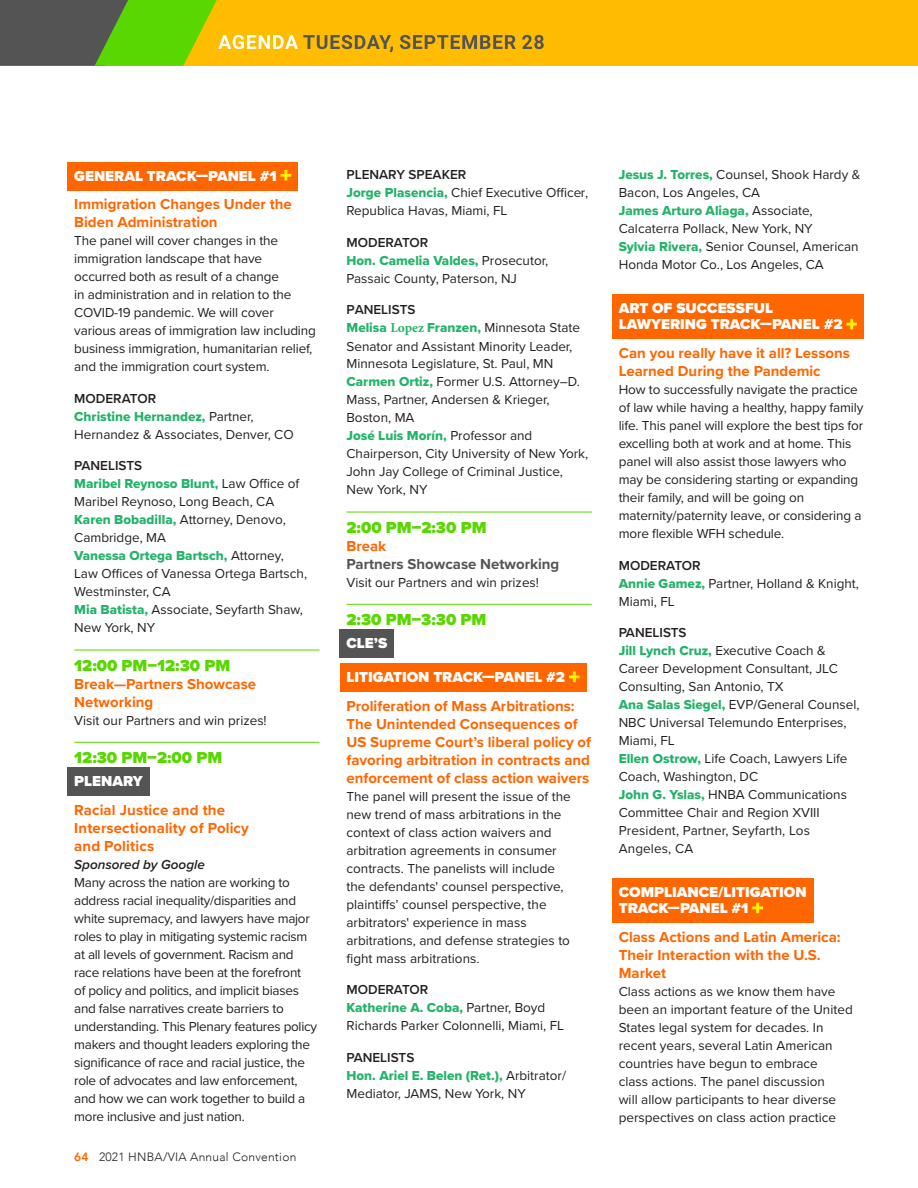
<style>
.page{position:relative;width:918px;height:1188px;background:#fff}
.page>*{position:absolute;margin:0;border:0;box-sizing:border-box;transform-origin:0 0}
.t1{font:900 16.5px "Proxima Nova";color:#59d700}
.t2{font:700 15px/18px "Proxima Nova";color:#f60}
.t3{font:900 15px/16.5px "Proxima Nova";color:#fff}
.t4{font:700 15px "Proxima Nova";color:#545454}
.t5{font:13.5px/18px "Proxima Nova";color:#231f20}
.t6{font:13.5px/18px "Proxima Nova";letter-spacing:-.02em;color:#231f20}
.t7{font:13.5px "Proxima Nova Extrabld";color:#24b369}
.t8{font:600 13.5px "Proxima Nova";color:#231f20}
.t9{font:italic 600 13.5px "Proxima Nova";color:#231f20}
.t10{font:300 12px "Avenir";letter-spacing:.02em;color:#231f20}
.s1{font-family:"Proxima Nova";color:#231f20}
.s2{font-family:"Proxima Nova Extrabld";color:#24b369}
.s3{font-weight:800;color:#f60}
.s4{font-weight:600}
.s5{font-family:"Minion Pro";font-weight:700}
</style>
<div class="page">
<div style="left:0;top:0;width:918px;height:66px;background:#ffbc00"></div>
<svg style="left:0;top:0;width:544px;height:66px"></svg>
<div style="left:68px;top:162px;width:230px;height:28px;background:#f60"></div>
<hr style="left:74px;top:650px;width:246px;height:1px;background:#59d700">
<hr style="left:74px;top:742px;width:246px;height:1px;background:#59d700">
<div style="left:68px;top:768px;width:82px;height:28px;background:#545454"></div>
<svg style="left:281px;top:170px;width:10px;height:11px"></svg>
<hr style="left:346px;top:512px;width:246px;height:1px;background:#59d700">
<hr style="left:346px;top:604px;width:246px;height:1px;background:#59d700">
<div style="left:340px;top:630px;width:54px;height:28px;background:#545454"></div>
<div style="left:340px;top:664px;width:246px;height:28px;background:#f60"></div>
<svg style="left:569px;top:672px;width:11px;height:10px"></svg>
<div style="left:612px;top:294px;width:252px;height:45px;background:#f60"></div>
<div style="left:612px;top:878px;width:201px;height:45px;background:#f60"></div>
<svg style="left:846px;top:319px;width:11px;height:10px"></svg>
<svg style="left:752px;top:903px;width:11px;height:10px"></svg>
<p class="t3" style="left:74px;top:167px;width:204px">GENERAL TRACK—PANEL #1</p>
<p class="t2" style="left:74px;top:195px;width:219px">Immigration Changes Under the<br>Biden Administration</p>
<p class="t5" style="left:74px;top:231px;width:243px">The panel will cover changes in the immigration landscape that have occurred both as result of a change<br>in administration and in relation to the COVID-19 pandemic. We will cover various areas of immigration law including business immigration, humanitarian relief, and the immigration court system.</p>
<p class="t8" style="left:74px;top:388px;width:83px">MODERATOR</p>
<p class="t7" style="left:74px;top:406px;width:181px">Christine Hernandez, <span class="s1">Partner,</span></p>
<p class="t5" style="left:74px;top:425px;width:221px">Hernandez &amp; Associates, Denver, CO</p>
<p class="t8" style="left:74px;top:456px;width:69px">PANELISTS</p>
<p class="t7" style="left:74px;top:474px;width:227px">Maribel Reynoso Blunt, <span class="s1">Law Office of</span></p>
<p class="t5" style="left:74px;top:492px;width:213px">Maribel Reynoso, Long Beach, CA<br><span class="s2">Karen Bobadilla,</span> Attorney, Denovo,<br>Cambridge, MA</p>
<p class="t7" style="left:74px;top:546px;width:211px">Vanessa Ortega Bartsch, <span class="s1">Attorney,</span></p>
<p class="t5" style="left:74px;top:564px;width:234px">Law Offices of Vanessa Ortega Bartsch,<br>Westminster, CA<br><span class="s2">Mia Batista,</span> Associate, Seyfarth Shaw,<br>New York, NY</p>
<p class="t1" style="left:74px;top:653px;width:157px">12:00 PM–12:30 PM</p>
<p class="t2" style="left:74px;top:674px;width:183px">Break—Partners Showcase<br>Networking</p>
<p class="t5" style="left:74px;top:711px;width:194px">Visit our Partners and win prizes!</p>
<p class="t1" style="left:74px;top:745px;width:149px">12:30 PM–2:00 PM</p>
<p class="t3" style="left:74px;top:773px;width:70px">PLENARY</p>
<p class="t2" style="left:74px;top:801px;width:176px">Racial Justice and the<br>Intersectionality of Policy and Politics</p>
<p class="t9" style="left:74px;top:854px;width:132px">Sponsored by Google</p>
<p class="t6" style="left:74px;top:873px;width:244px">Many across the nation are working to address racial inequality/disparities and white supremacy, and lawyers have major roles to play in mitigating systemic racism at all levels of government. Racism and race relations have been at the forefront<br>of policy and politics, and implicit biases and false narratives create barriers to understanding. This Plenary features policy makers and thought leaders exploring the significance of race and racial justice, the role of advocates and law enforcement, and how we can work together to build a more inclusive and just nation.</p>
<p class="t10" style="left:74px;top:1149px;width:224px"><span class="s3">64</span> 2021 HNBA/VIA Annual Convention</p>
<p class="t5" style="left:346px;top:165px;width:243px"><span class="s4">PLENARY SPEAKER<br></span><span class="s2">Jorge Plasencia,</span> Chief Executive Officer,<br>Republica Havas, Miami, FL</p>
<p class="t8" style="left:346px;top:232px;width:83px">MODERATOR</p>
<p class="t7" style="left:346px;top:250px;width:203px">Hon. Camelia Valdes, <span class="s1">Prosecutor,</span></p>
<p class="t5" style="left:346px;top:269px;width:172px">Passaic County, Paterson, NJ</p>
<p class="t8" style="left:346px;top:300px;width:71px">PANELISTS</p>
<p class="t7" style="left:346px;top:317px;width:235px">Melisa <span class="s5">Lopez</span> Franzen, <span class="s1">Minnesota State</span></p>
<p class="t5" style="left:346px;top:336px;width:235px">Senator and Assistant Minority Leader,<br>Minnesota Legislature, St. Paul, MN<br><span class="s2">Carmen Ortiz,</span> Former U.S. Attorney–D.<br>Mass, Partner, Andersen &amp; Krieger,<br>Boston, MA</p>
<p class="t7" style="left:346px;top:425px;width:187px">José Luis Morín, <span class="s1">Professor and</span></p>
<p class="t5" style="left:346px;top:444px;width:243px">Chairperson, City University of New York,<br>John Jay College of Criminal Justice,<br>New York, NY</p>
<p class="t1" style="left:346px;top:515px;width:142px">2:00 PM–2:30 PM</p>
<p class="t2" style="left:346px;top:536px;width:41px">Break</p>
<p class="t4" style="left:346px;top:552px;width:214px">Partners Showcase Networking</p>
<p class="t5" style="left:346px;top:573px;width:194px">Visit our Partners and win prizes!</p>
<p class="t1" style="left:346px;top:607px;width:141px">2:30 PM–3:30 PM</p>
<p class="t3" style="left:346px;top:635px;width:42px">CLE’S</p>
<p class="t3" style="left:346px;top:669px;width:220px">LITIGATION TRACK—PANEL #2</p>
<p class="t2" style="left:346px;top:697px;width:246px">Proliferation of Mass Arbitrations:<br>The Unintended Consequences of US Supreme Court’s liberal policy of favoring arbitration in contracts and enforcement of class action waivers</p>
<p class="t5" style="left:346px;top:787px;width:226px">The panel will present the issue of the new trend of mass arbitrations in the context of class action waivers and arbitration agreements in consumer contracts. The panelists will include the defendants' counsel perspective, plaintiffs’ counsel perspective, the arbitrators' experience in mass arbitrations, and defense strategies to fight mass arbitrations.</p>
<p class="t8" style="left:346px;top:980px;width:83px">MODERATOR</p>
<p class="t7" style="left:346px;top:998px;width:200px">Katherine A. Coba, <span class="s1">Partner, Boyd</span></p>
<p class="t5" style="left:346px;top:1016px;width:219px">Richards Parker Colonnelli, Miami, FL</p>
<p class="t8" style="left:346px;top:1047px;width:69px">PANELISTS</p>
<p class="t7" style="left:346px;top:1065px;width:221px">Hon. Ariel E. Belen (Ret.), <span class="s1">Arbitrator/</span></p>
<p class="t5" style="left:346px;top:1084px;width:181px">Mediator, JAMS, New York, NY</p>
<p class="t5" style="left:619px;top:165px;width:243px"><span class="s2">Jesus J. Torres,</span> Counsel, Shook Hardy &amp;<br>Bacon, Los Angeles, CA</p>
<p class="t7" style="left:619px;top:201px;width:196px">James Arturo Aliaga, <span class="s1">Associate,</span></p>
<p class="t5" style="left:619px;top:219px;width:241px">Calcaterra Pollack, New York, NY<br><span class="s2">Sylvia Rivera,</span> Senior Counsel, American<br>Honda Motor Co., Los Angeles, CA</p>
<p class="t3" style="left:619px;top:300px;width:225px">ART OF SUCCESSFUL<br>LAWYERING TRACK—PANEL #2</p>
<p class="t2" style="left:619px;top:344px;width:233px">Can you really have it all? Lessons<br>Learned During the Pandemic</p>
<p class="t5" style="left:619px;top:380px;width:246px">How to successfully navigate the practice of law while having a healthy, happy family life. This panel will explore the best tips for excelling both at work and at home. This panel will also assist those lawyers who may be considering starting or expanding their family, and will be going on maternity/paternity leave, or considering a more flexible WFH schedule.</p>
<p class="t5" style="left:619px;top:556px;width:242px"><span class="s4">MODERATOR<br></span><span class="s2">Annie Gamez,</span> Partner, Holland &amp; Knight,<br>Miami, FL</p>
<p class="t5" style="left:619px;top:623px;width:242px"><span class="s4">PANELISTS<br></span><span class="s2">Jill Lynch Cruz,</span> Executive Coach &amp;<br>Career Development Consultant, JLC<br>Consulting, San Antonio, TX<br><span class="s2">Ana Salas Siegel,</span> EVP/General Counsel,<br>NBC Universal Telemundo Enterprises,<br>Miami, FL<br><span class="s2">Ellen Ostrow,</span> Life Coach, Lawyers Life<br>Coach, Washington, DC<br><span class="s2">John G. Yslas,</span> HNBA Communications<br>Committee Chair and Region XVIII<br>President, Partner, Seyfarth, Los<br>Angeles, CA</p>
<p class="t3" style="left:619px;top:883px;width:189px">COMPLIANCE/LITIGATION<br>TRACK—PANEL #1</p>
<p class="t2" style="left:619px;top:928px;width:223px">Class Actions and Latin America:<br>Their Interaction with the U.S.<br>Market</p>
<p class="t5" style="left:619px;top:982px;width:236px">Class actions as we know them have been an important feature of the United States legal system for decades. In recent years, several Latin American countries have begun to embrace<br>class actions. The panel discussion<br>will allow participants to hear diverse perspectives on class action practice</p>
</div>
